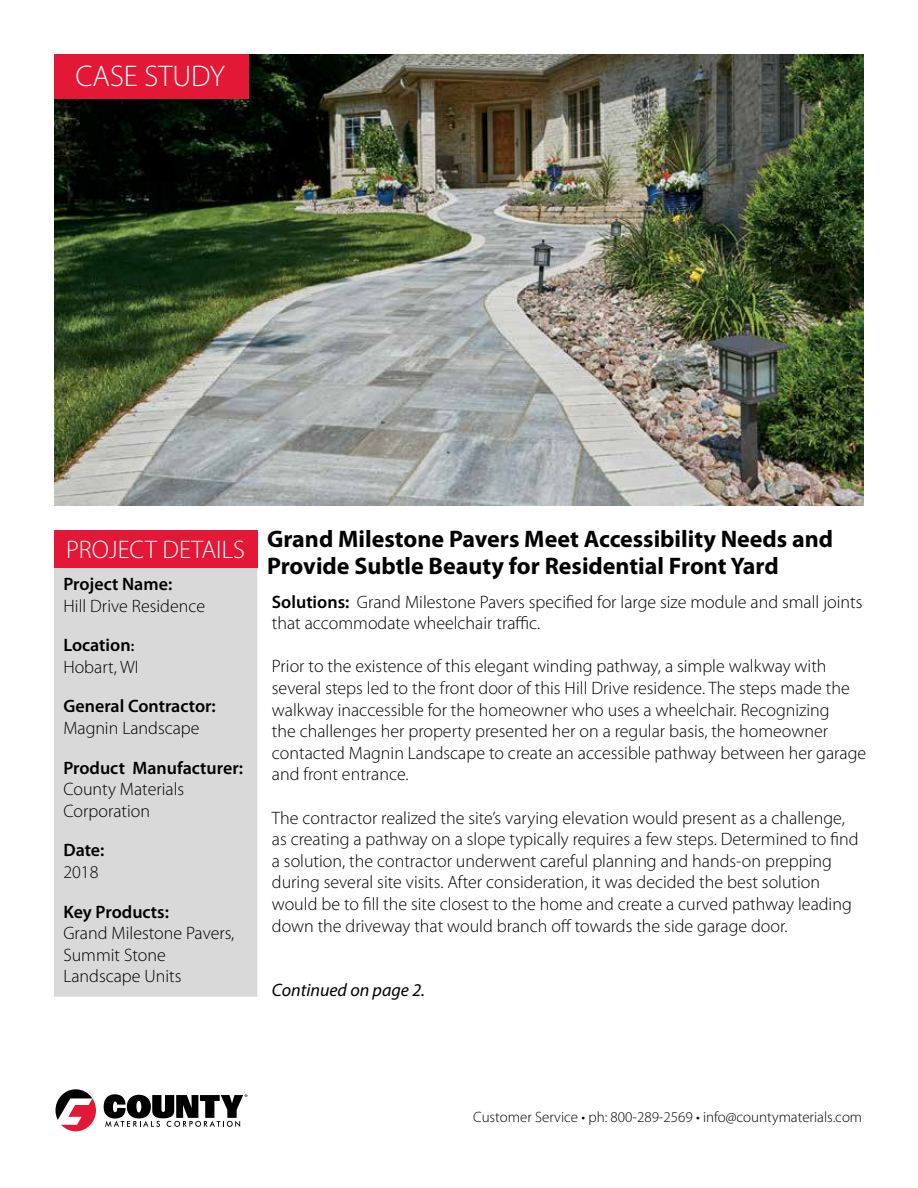
<style>
.page{position:relative;width:918px;height:1188px;background:#fff}
.page>*{position:absolute;margin:0;border:0;box-sizing:border-box;transform-origin:0 0}
.t1{font:300 30px "Myriad Pro";color:#fff}
.t2{font:300 25.5px "Myriad Pro";color:#fff}
.t3{font:700 24px/27px "Myriad Pro";color:#000}
.t4{font:300 18px/21.6px "Myriad Pro";color:#000}
.t5{font:600 18px "Myriad Pro";color:#000}
.t6{font:italic 18px "Myriad Pro";color:#000}
.t7{font:300 15px "Myriad Pro";color:#000}
.s1{font-weight:600}
.s2{font-weight:600;font-size:15px}
</style>
<div class="page">
<img style="left:54px;top:54px;width:810px;height:452px">
<div style="left:54px;top:54px;width:195px;height:45px;background:#e31837"></div>
<div style="left:56px;top:568px;width:200px;height:427px;background:#d9d9d9"></div>
<div style="left:54px;top:530px;width:203px;height:38px;background:#e31837"></div>
<svg style="left:56px;top:1089px;width:40px;height:42px"></svg>
<svg style="left:103px;top:1094px;width:144px;height:33px"></svg>
<h1 class="t1" style="left:75px;top:58px;width:151px">CASE STUDY</h1>
<h2 class="t2" style="left:66px;top:534px;width:180px">PROJECT DETAILS</h2>
<p class="t5" style="left:63px;top:572px;width:110px">Project Name:</p>
<p class="t4" style="left:63px;top:586px;width:143px;line-height:39.6px">Hill Drive Residence<br><span class="s1">Location</span><span class="s2">:</span></p>
<p class="t4" style="left:63px;top:656px;width:77px">Hobart, WI</p>
<p class="t5" style="left:63px;top:695px;width:154px">General Contractor:</p>
<p class="t4" style="left:63px;top:717px;width:138px">Magnin Landscape</p>
<p class="t5" style="left:63px;top:756px;width:181px">Product Manufacturer:</p>
<p class="t4" style="left:63px;top:778px;width:122px">County Materials<br>Corporation</p>
<p class="t5" style="left:63px;top:839px;width:43px">Date:</p>
<p class="t4" style="left:63px;top:861px;width:37px">2018</p>
<p class="t5" style="left:63px;top:900px;width:107px">Key Products:</p>
<p class="t4" style="left:63px;top:922px;width:173px">Grand Milestone Pavers,<br>Summit Stone<br>Landscape Units</p>
<h3 class="t3" style="left:267px;top:524px;width:568px">Grand Milestone Pavers Meet Accessibility Needs and<br>Provide Subtle Beauty for Residential Front Yard</h3>
<p class="t4" style="left:272px;top:591px;width:592px"><span class="s1">Solutions:</span> Grand Milestone Pavers specified for large size module and small joints that accommodate wheelchair traffic.</p>
<p class="t4" style="left:272px;top:655px;width:596px">Prior to the existence of this elegant winding pathway, a simple walkway with several steps led to the front door of this Hill Drive residence. The steps made the walkway inaccessible for the homeowner who uses a wheelchair. Recognizing<br>the challenges her property presented her on a regular basis, the homeowner contacted Magnin Landscape to create an accessible pathway between her garage and front entrance.</p>
<p class="t4" style="left:272px;top:807px;width:588px">The contractor realized the site’s varying elevation would present as a challenge, as creating a pathway on a slope typically requires a few steps. Determined to find a solution, the contractor underwent careful planning and hands-on prepping during several site visits. After consideration, it was decided the best solution would be to fill the site closest to the home and create a curved pathway leading down the driveway that would branch off towards the side garage door.</p>
<p class="t6" style="left:272px;top:979px;width:155px">Continued on page 2.</p>
<p class="t7" style="left:473px;top:1108px;width:391px">Customer Service • ph: 800-289-2569 • info@countymaterials.com</p>
</div>
